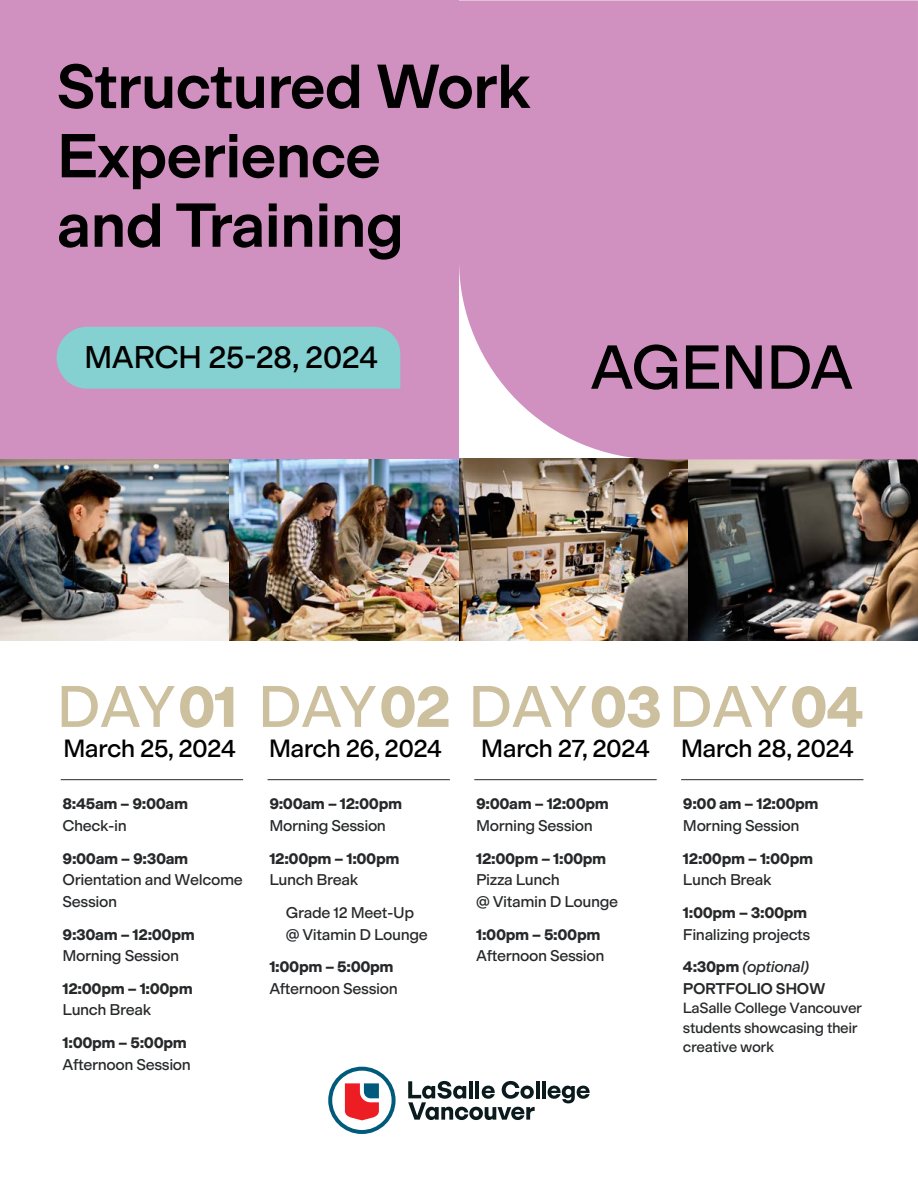
<style>
.page{position:relative;width:918px;height:1188px;background:#fff}
.page>*{position:absolute;margin:0;border:0;box-sizing:border-box;transform-origin:0 0}
.t1{font:500 62.7px/69.4px "Modern Gothic";letter-spacing:-.02em;color:#000}
.t2{font:62.7px "Modern Gothic";letter-spacing:-.02em;color:#000}
.t3{font:59.25px "Modern Gothic";letter-spacing:-.035em;color:#ccc09f}
.t4{font:31.8px "Modern Gothic";letter-spacing:-.02em;color:#000}
.t5{font:25.35px "Modern Gothic";letter-spacing:-.025em;color:#000}
.t6{font:15.75px/21.5px "Modern Gothic";letter-spacing:-.025em;color:#26282a}
.t7{font:700 15.75px "Modern Gothic";letter-spacing:-.025em;color:#26282a}
.t8{font:500 15.75px "Modern Gothic";letter-spacing:-.025em;color:#26282a}
.t9{font:15px/19.5px "Modern Gothic";letter-spacing:-.025em;color:#26282a}
.s1{font-weight:700}
.s2{font-style:italic}
</style>
<div class="page">
<img style="left:0;top:459px;width:229px;height:181px">
<img style="left:229px;top:459px;width:230px;height:181px">
<img style="left:459px;top:459px;width:229px;height:181px">
<hr style="left:61px;top:779px;width:182px;height:1px;background:#26282a">
<hr style="left:268px;top:779px;width:182px;height:1px;background:#26282a">
<hr style="left:474px;top:779px;width:183px;height:1px;background:#26282a">
<hr style="left:681px;top:779px;width:182px;height:1px;background:#26282a">
<img style="left:688px;top:459px;width:230px;height:181px">
<div style="left:459px;top:0;width:459px;height:459px;background:#d191c0"></div>
<div style="left:0;top:0;width:459px;height:459px;background:#d191c0"></div>
<div style="left:57px;top:327px;width:343px;height:62px;background:#85d0d1"></div>
<svg style="left:328px;top:1067px;width:68px;height:67px"></svg>
<svg style="left:408px;top:1081px;width:127px;height:39px"></svg>
<hr style="left:536px;top:1081px;width:3px;height:17px;background:#0a1a1d">
<hr style="left:542px;top:1081px;width:4px;height:17px;background:#0a1a1d">
<svg style="left:548px;top:1086px;width:42px;height:17px"></svg>
<h1 class="t1" style="left:57px;top:53px;width:475px">Structured Work<br>Experience<br>and Training</h1>
<h3 class="t4" style="left:84px;top:338px;width:296px">MARCH 25-28, 2024</h3>
<h1 class="t2" style="left:590px;top:330px;width:265px">AGENDA</h1>
<h2 class="t3" style="left:56px;top:671px;width:809px">DAY<span class="s1">01</span> DAY<span class="s1">02</span> DAY<span class="s1">03</span>DAY<span class="s1">04</span></h2>
<h3 class="t5" style="left:63px;top:733px;width:174px">March 25, 2024</h3>
<h3 class="t5" style="left:269px;top:733px;width:175px">March 26, 2024</h3>
<h3 class="t5" style="left:681px;top:733px;width:175px">March 28, 2024</h3>
<h3 class="t5" style="left:481px;top:733px;width:171px">March 27, 2024</h3>
<p class="t7" style="left:63px;top:794px;width:127px">8:45am – 9:00am</p>
<p class="t6" style="left:63px;top:815px;width:66px">Check-in</p>
<p class="t7" style="left:63px;top:849px;width:127px">9:00am – 9:30am</p>
<p class="t6" style="left:63px;top:869px;width:182px">Orientation and Welcome<br>Session</p>
<p class="t7" style="left:63px;top:925px;width:134px">9:30am – 12:00pm</p>
<p class="t6" style="left:63px;top:945px;width:118px">Morning Session</p>
<p class="t7" style="left:63px;top:979px;width:132px">12:00pm – 1:00pm</p>
<p class="t6" style="left:63px;top:999px;width:90px">Lunch Break</p>
<p class="t7" style="left:63px;top:1034px;width:126px">1:00pm – 5:00pm</p>
<p class="t6" style="left:63px;top:1054px;width:130px">Afternoon Session</p>
<p class="t7" style="left:269px;top:794px;width:134px">9:00am – 12:00pm</p>
<p class="t6" style="left:269px;top:815px;width:118px">Morning Session</p>
<p class="t7" style="left:269px;top:849px;width:132px">12:00pm – 1:00pm</p>
<p class="t6" style="left:286px;top:863px;width:130px;line-height:33px;text-indent:-17px">Lunch Break<br>Grade 12 Meet-Up</p>
<p class="t6" style="left:286px;top:923px;width:144px">@ Vitamin D Lounge</p>
<p class="t7" style="left:269px;top:958px;width:126px">1:00pm – 5:00pm</p>
<p class="t6" style="left:269px;top:978px;width:130px">Afternoon Session</p>
<p class="t7" style="left:476px;top:794px;width:134px">9:00am – 12:00pm</p>
<p class="t6" style="left:476px;top:815px;width:118px">Morning Session</p>
<p class="t7" style="left:476px;top:849px;width:132px">12:00pm – 1:00pm</p>
<p class="t6" style="left:476px;top:869px;width:144px">Pizza Lunch<br>@ Vitamin D Lounge</p>
<p class="t7" style="left:476px;top:925px;width:126px">1:00pm – 5:00pm</p>
<p class="t6" style="left:476px;top:945px;width:130px">Afternoon Session</p>
<p class="t7" style="left:683px;top:794px;width:137px">9:00 am – 12:00pm</p>
<p class="t6" style="left:683px;top:815px;width:118px">Morning Session</p>
<p class="t7" style="left:683px;top:849px;width:132px">12:00pm – 1:00pm</p>
<p class="t6" style="left:683px;top:869px;width:90px">Lunch Break</p>
<p class="t7" style="left:683px;top:903px;width:126px">1:00pm – 3:00pm</p>
<p class="t6" style="left:683px;top:918px;width:129px;line-height:33px">Finalizing projects<br><span class="s1">4:30pm</span> <span class="s2">(optional)</span></p>
<p class="t8" style="left:683px;top:979px;width:144px">PORTFOLIO SHOW</p>
<p class="t9" style="left:683px;top:999px;width:181px">LaSalle College Vancouver students showcasing their creative work</p>
</div>
